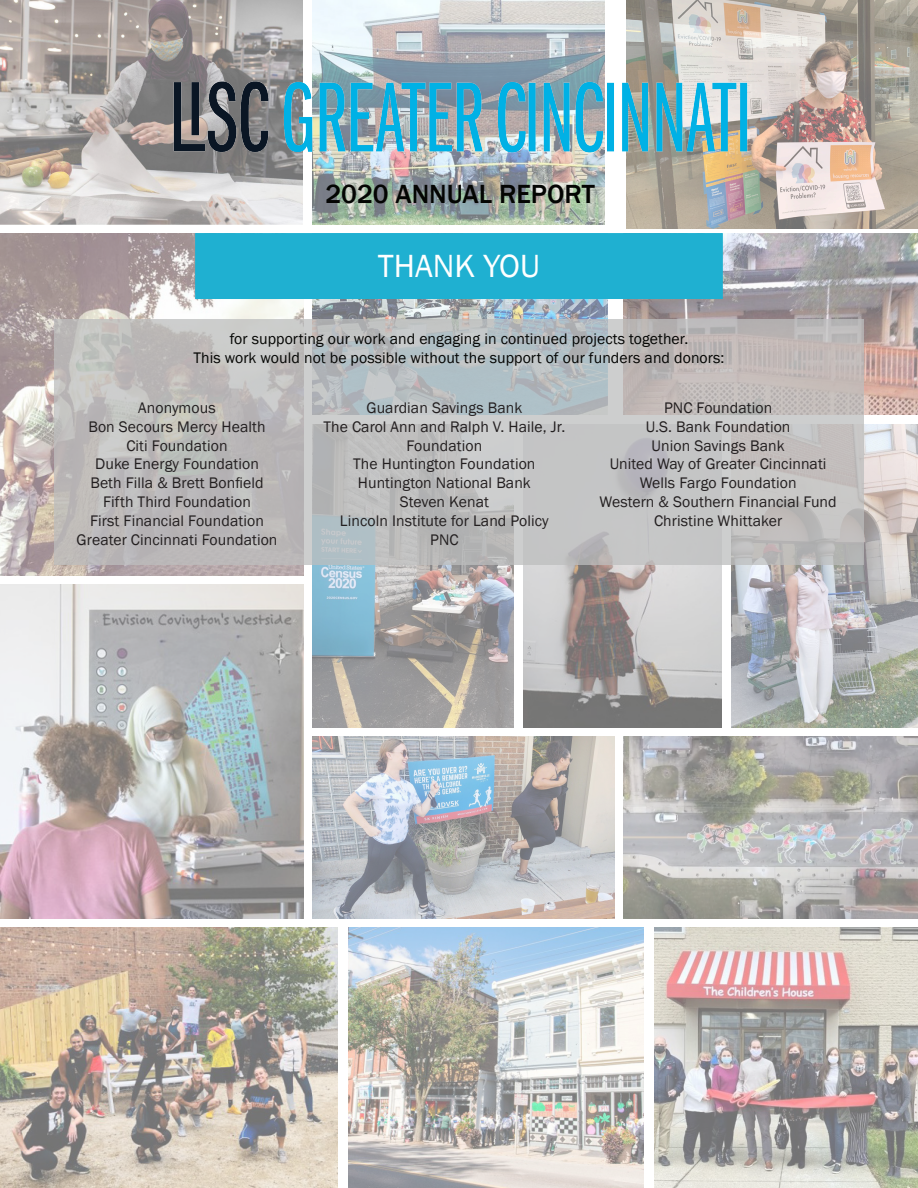
<style>
.page{position:relative;width:918px;height:1188px;background:#fff}
.page>*{position:absolute;margin:0;border:0;box-sizing:border-box;transform-origin:0 0}
.t1{font:33px "Franklin Gothic";color:#fff}
.t2{font:500 27px "Franklin Gothic";color:#040503}
.t3{font:15.75px/18.9px "Franklin Gothic";letter-spacing:.005em;color:#231f20;text-align:center}
.t4{font:15.75px "Franklin Gothic";letter-spacing:.005em;color:#040503}
</style>
<div class="page">
<img style="left:349px;top:927px;width:294px;height:261px">
<img style="left:0;top:0;width:303px;height:224px">
<img style="left:523px;top:564px;width:199px;height:163px">
<img style="left:313px;top:299px;width:294px;height:20px">
<img style="left:313px;top:736px;width:302px;height:182px">
<img style="left:0;top:927px;width:338px;height:261px">
<img style="left:313px;top:564px;width:201px;height:163px">
<img style="left:313px;top:0;width:292px;height:224px">
<img style="left:0;top:233px;width:304px;height:343px">
<img style="left:0;top:585px;width:304px;height:333px">
<img style="left:732px;top:424px;width:186px;height:303px">
<img style="left:655px;top:927px;width:263px;height:261px">
<img style="left:626px;top:0;width:292px;height:228px">
<img style="left:623px;top:233px;width:295px;height:182px">
<img style="left:623px;top:736px;width:295px;height:182px">
<img style="left:166px;top:75px;width:588px;height:83px">
<svg style="left:54px;top:319px;width:810px;height:245px;background:#bebebe"></svg>
<div style="left:195px;top:233px;width:528px;height:66px;background:#1fb0d1"></div>
<p class="t2" style="left:325px;top:177px;width:271px">2020 ANNUAL REPORT</p>
<p class="t1" style="left:378px;top:245px;width:164px">THANK YOU</p>
<p class="t4" style="left:230px;top:329px;width:460px">for supporting our work and engaging in continued projects together.</p>
<p class="t4" style="left:193px;top:348px;width:533px">This work would not be possible without the support of our funders and donors:</p>
<p class="t3" style="left:77px;top:398px;width:202px">Anonymous<br>Bon Secours Mercy Health<br>Citi Foundation<br>Duke Energy Foundation<br>Beth Filla &amp; Brett Bonfield<br>Fifth Third Foundation<br>First Financial Foundation<br>Greater Cincinnati Foundation</p>
<p class="t3" style="left:323px;top:398px;width:243px">Guardian Savings Bank<br>The Carol Ann and Ralph V. Haile, Jr.<br>Foundation<br>The Huntington Foundation<br>Huntington National Bank<br>Steven Kenat<br>Lincoln Institute for Land Policy<br>PNC</p>
<p class="t3" style="left:600px;top:398px;width:239px">PNC Foundation<br>U.S. Bank Foundation<br>Union Savings Bank<br>United Way of Greater Cincinnati<br>Wells Fargo Foundation<br>Western &amp; Southern Financial Fund<br>Christine Whittaker</p>
</div>
